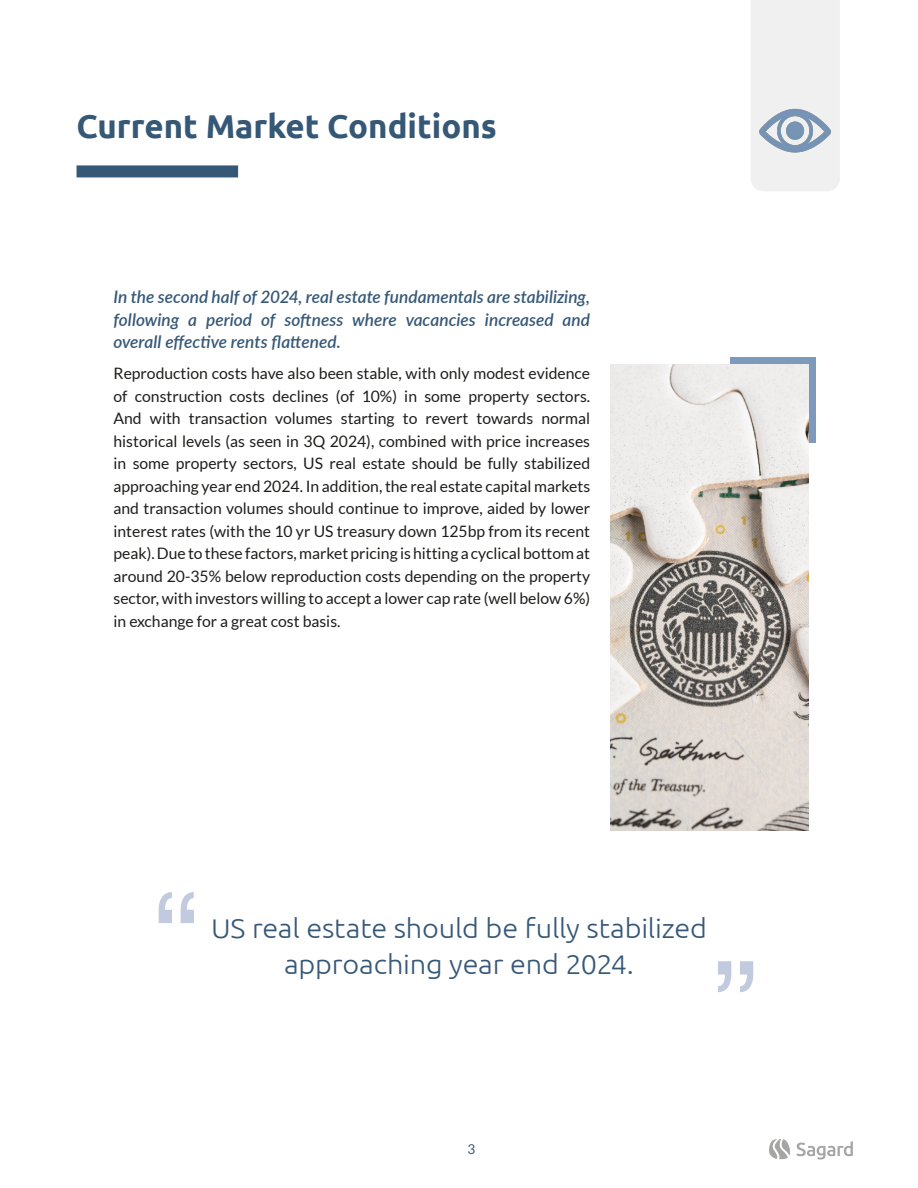
<style>
.page{position:relative;width:918px;height:1188px;background:#fff}
.page>*{position:absolute;margin:0;border:0;box-sizing:border-box;transform-origin:0 0}
.t1{font:120px "Helvetica Neue LT Std";color:#c1cade}
.t2{font:700 33px "Ubuntu";color:#365877}
.t3{font:300 27px "Ubuntu";letter-spacing:-.01em;color:#365877;scale:1.07 1}
.t4{font:italic 600 17.25px/22.5px "Lato";color:#365877;text-align:justify}
.t5{font:15.75px/22.5px "Lato";color:#1d1d1b;text-align:justify}
.t6{font:13.5px "Lato";color:#365877}
</style>
<div class="page">
<div style="left:730px;top:358px;width:85px;height:85px;background:#7d9abc"></div>
<div style="left:77px;top:165px;width:161px;height:12px;background:#365877"></div>
<img style="left:611px;top:364px;width:197px;height:466px">
<div style="left:751px;top:0;width:89px;height:191px;background:#f0f0f0"></div>
<img style="left:753px;top:88px;width:85px;height:85px">
<svg style="left:796px;top:1141px;width:57px;height:19px"></svg>
<svg style="left:769px;top:1139px;width:21px;height:20px"></svg>
<h2 class="t2" style="left:77px;top:107px;width:422px">Current Market Conditions</h2>
<p class="t4" style="left:114px;top:285px;width:478px">In the second half of 2024, real estate fundamentals are stabilizing, following a period of softness where vacancies increased and overall effective rents flattened.</p>
<p class="t5" style="left:114px;top:362px;width:478px">Reproduction costs have also been stable, with only modest evidence of construction costs declines (of 10%) in some property sectors.<br>And with transaction volumes starting to revert towards normal historical levels (as seen in 3Q 2024), combined with price increases in some property sectors, US real estate should be fully stabilized approaching year end 2024. In addition, the real estate capital markets and transaction volumes should continue to improve, aided by lower interest rates (with the 10 yr US treasury down 125bp from its recent peak). Due to these factors, market pricing is hitting a cyclical bottom at around 20-35% below reproduction costs depending on the property sector, with investors willing to accept a lower cap rate (well below 6%) in exchange for a great cost basis.</p>
<h1 class="t1" style="left:151px;top:864px;width:53px">“</h1>
<h3 class="t3" style="left:211px;top:912px;width:465px">US real estate should be fully stabilized</h3>
<h3 class="t3" style="left:284px;top:948px;width:329px">approaching year end 2024.</h3>
<h1 class="t1" style="left:710px;top:933px;width:53px">”</h1>
<p class="t6" style="left:468px;top:1142px;width:9px">3</p>
</div>
